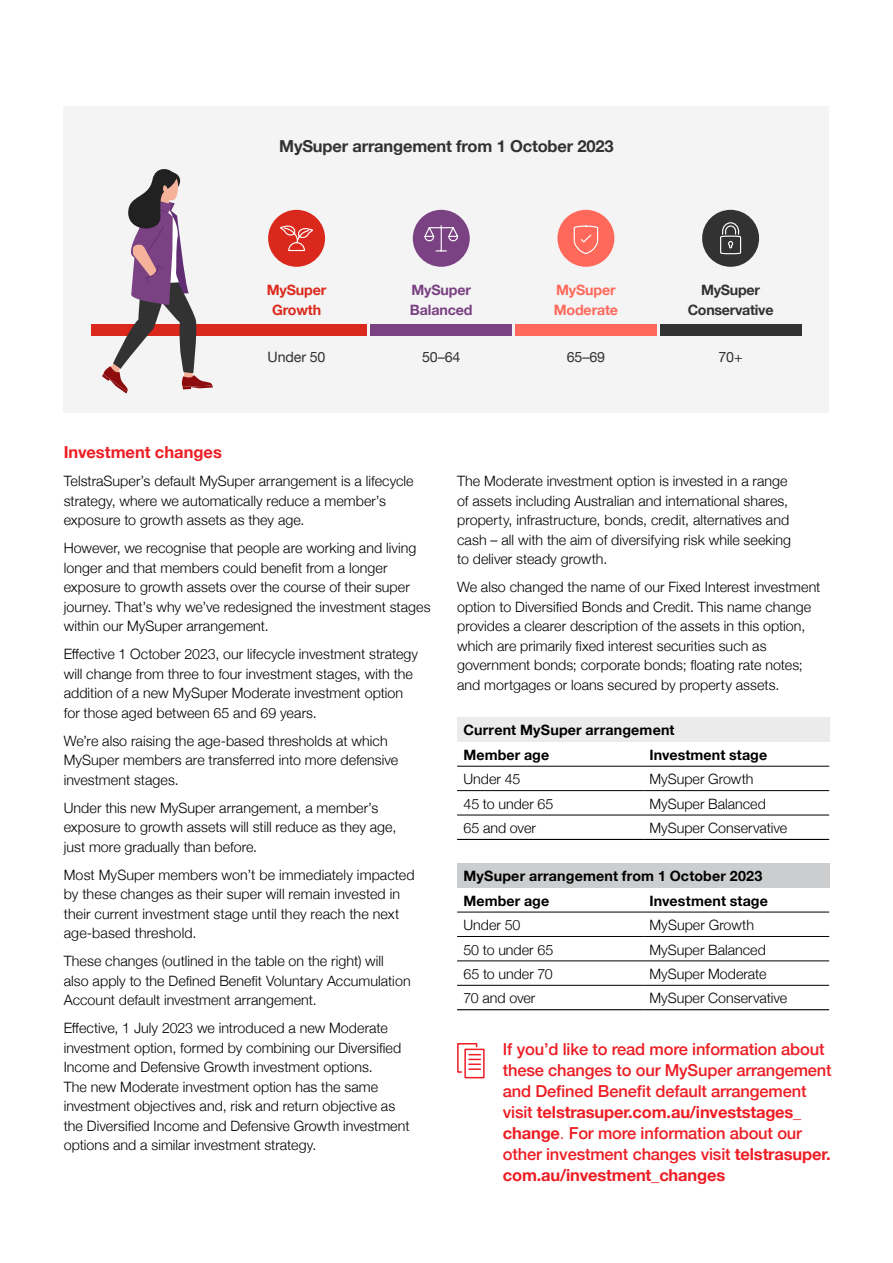
<style>
.page{position:relative;width:893px;height:1263px;background:#fff}
.page>*{position:absolute;margin:0;border:0;box-sizing:border-box;transform-origin:0 0}
.t1{font:500 16.5px/21px "Helvetica Neue";letter-spacing:-.01em;color:#ed1d24}
.t2{font:700 16.5px "Helvetica Neue";letter-spacing:-.01em;color:#323232}
.t3{font:700 16.5px "Helvetica Neue";color:#ed1d24}
.t4{font:300 14.25px/19.5px "Helvetica Neue";letter-spacing:.005em;color:#000}
.t5{font:700 14.25px/24.5px "Helvetica Neue";letter-spacing:.01em;color:#000}
.t6{font:14.25px "Helvetica Neue";letter-spacing:-.01em;color:#323232}
.t7{font:700 14.25px/19.5px "Helvetica Neue";letter-spacing:-.02em;color:#323232;text-align:center}
.t8{font:700 14.25px/19.5px "Helvetica Neue";letter-spacing:-.01em;color:#7a4183}
.t9{font:700 14.25px/19.5px "Helvetica Neue";letter-spacing:-.01em;color:#ff695c}
.t10{font:700 14.25px/19.5px "Helvetica Neue";letter-spacing:-.01em;color:#da291c;text-align:center}
.s1{font-weight:700}
.s2{font-weight:300}
</style>
<div class="page">
<div style="left:457px;top:717px;width:372px;height:25px;background:#ebebec"></div>
<hr style="left:457px;top:839px;width:186px;height:1px;background:#000">
<hr style="left:643px;top:839px;width:186px;height:1px;background:#000">
<hr style="left:457px;top:766px;width:186px;height:1px;background:#000">
<hr style="left:643px;top:766px;width:186px;height:1px;background:#000">
<hr style="left:457px;top:790px;width:186px;height:1px;background:#000">
<hr style="left:643px;top:790px;width:186px;height:1px;background:#000">
<hr style="left:457px;top:815px;width:186px;height:1px;background:#000">
<hr style="left:643px;top:815px;width:186px;height:1px;background:#000">
<div style="left:457px;top:863px;width:372px;height:24px;background:#cbcdce"></div>
<hr style="left:457px;top:1009px;width:186px;height:1px;background:#000">
<hr style="left:643px;top:1009px;width:186px;height:1px;background:#000">
<hr style="left:457px;top:912px;width:186px;height:1px;background:#000">
<hr style="left:643px;top:912px;width:186px;height:1px;background:#000">
<hr style="left:457px;top:936px;width:186px;height:1px;background:#000">
<hr style="left:643px;top:936px;width:186px;height:1px;background:#000">
<hr style="left:457px;top:961px;width:186px;height:1px;background:#000">
<hr style="left:643px;top:961px;width:186px;height:1px;background:#000">
<hr style="left:457px;top:985px;width:186px;height:1px;background:#000">
<hr style="left:643px;top:985px;width:186px;height:1px;background:#000">
<div style="left:464px;top:1048px;width:21px;height:30px;border:2px solid #ed1d24"></div>
<svg style="left:457px;top:1043px;width:23px;height:30px"></svg>
<div style="left:64px;top:106px;width:765px;height:306px;background:#f4f4f4"></div>
<div style="left:413px;top:210px;width:57px;height:57px;background:#7a4183;border-radius:50%"></div>
<svg style="left:424px;top:225px;width:35px;height:27px"></svg>
<div style="left:557px;top:210px;width:57px;height:57px;background:#ff695c;border-radius:50%"></div>
<svg style="left:573px;top:225px;width:26px;height:29px"></svg>
<div style="left:268px;top:210px;width:57px;height:57px;background:#da291c;border-radius:50%"></div>
<svg style="left:280px;top:225px;width:34px;height:27px"></svg>
<div style="left:702px;top:210px;width:57px;height:57px;background:#323232;border-radius:50%"></div>
<svg style="left:720px;top:222px;width:22px;height:33px"></svg>
<div style="left:371px;top:324px;width:141px;height:11px;background:#7a4183"></div>
<div style="left:92px;top:324px;width:275px;height:11px;background:#da291c"></div>
<div style="left:515px;top:324px;width:142px;height:11px;background:#ff695c"></div>
<div style="left:660px;top:324px;width:141px;height:11px;background:#323232"></div>
<svg style="left:102px;top:169px;width:111px;height:225px"></svg>
<p class="t2" style="left:279px;top:133px;width:336px">MySuper arrangement from 1 October 2023</p>
<p class="t10" style="left:267px;top:281px;width:61px">MySuper<br>Growth</p>
<p class="t9" style="left:554px;top:281px;width:66px">MySuper<br>Moderate</p>
<p class="t7" style="left:688px;top:281px;width:87px">MySuper<br>Conservative</p>
<p class="t8" style="left:410px;top:281px;width:64px">MySuper<br>Balanced</p>
<p class="t6" style="left:268px;top:347px;width:59px">Under 50</p>
<p class="t6" style="left:422px;top:347px;width:40px">50–64</p>
<p class="t6" style="left:567px;top:347px;width:40px">65–69</p>
<p class="t6" style="left:718px;top:347px;width:26px">70+</p>
<p class="t3" style="left:64px;top:439px;width:160px">Investment changes</p>
<p class="t4" style="left:64px;top:470px;width:351px">TelstraSuper’s default MySuper arrangement is a lifecycle strategy, where we automatically reduce a member’s exposure to growth assets as they age.</p>
<p class="t4" style="left:64px;top:537px;width:368px">However, we recognise that people are working and living longer and that members could benefit from a longer exposure to growth assets over the course of their super journey. That’s why we’ve redesigned the investment stages within our MySuper arrangement.</p>
<p class="t4" style="left:64px;top:643px;width:356px">Effective 1 October 2023, our lifecycle investment strategy will change from three to four investment stages, with the addition of a new MySuper Moderate investment option for those aged between 65 and 69 years.</p>
<p class="t4" style="left:64px;top:730px;width:336px">We’re also raising the age-based thresholds at which<br>MySuper members are transferred into more defensive investment stages.</p>
<p class="t4" style="left:64px;top:797px;width:334px">Under this new MySuper arrangement, a member’s exposure to growth assets will still reduce as they age, just more gradually than before.</p>
<p class="t4" style="left:64px;top:864px;width:352px">Most MySuper members won’t be immediately impacted by these changes as their super will remain invested in their current investment stage until they reach the next age-based threshold.</p>
<p class="t4" style="left:64px;top:950px;width:348px">These changes (outlined in the table on the right) will also apply to the Defined Benefit Voluntary Accumulation<br>Account default investment arrangement.</p>
<p class="t4" style="left:64px;top:1017px;width:347px">Effective, 1 July 2023 we introduced a new Moderate investment option, formed by combining our Diversified Income and Defensive Growth investment options.<br>The new Moderate investment option has the same investment objectives and, risk and return objective as the Diversified Income and Defensive Growth investment options and a similar investment strategy.</p>
<p class="t4" style="left:457px;top:470px;width:336px">The Moderate investment option is invested in a range of assets including Australian and international shares, property, infrastructure, bonds, credit, alternatives and cash – all with the aim of diversifying risk while seeking to deliver steady growth.</p>
<p class="t4" style="left:457px;top:576px;width:365px">We also changed the name of our Fixed Interest investment option to Diversified Bonds and Credit. This name change provides a clearer description of the assets in this option, which are primarily fixed interest securities such as government bonds; corporate bonds; floating rate notes; and mortgages or loans secured by property assets.</p>
<p class="t5" style="left:463px;top:718px;width:213px">Current MySuper arrangement<br>Member age</p>
<p class="t5" style="left:649px;top:743px;width:119px">Investment stage</p>
<p class="t4" style="left:463px;top:768px;width:58px">Under 45</p>
<p class="t4" style="left:649px;top:768px;width:105px">MySuper Growth</p>
<p class="t4" style="left:463px;top:793px;width:91px">45 to under 65</p>
<p class="t4" style="left:649px;top:793px;width:118px">MySuper Balanced</p>
<p class="t4" style="left:463px;top:817px;width:74px">65 and over</p>
<p class="t4" style="left:649px;top:817px;width:139px">MySuper Conservative</p>
<p class="t5" style="left:463px;top:864px;width:300px">MySuper arrangement from 1 October 2023<br>Member age</p>
<p class="t5" style="left:649px;top:889px;width:120px">Investment stage</p>
<p class="t4" style="left:463px;top:914px;width:58px">Under 50</p>
<p class="t4" style="left:649px;top:914px;width:106px">MySuper Growth</p>
<p class="t4" style="left:463px;top:939px;width:91px">50 to under 65</p>
<p class="t4" style="left:649px;top:939px;width:118px">MySuper Balanced</p>
<p class="t4" style="left:463px;top:963px;width:91px">65 to under 70</p>
<p class="t4" style="left:649px;top:963px;width:118px">MySuper Moderate</p>
<p class="t4" style="left:463px;top:987px;width:73px">70 and over</p>
<p class="t4" style="left:649px;top:987px;width:139px">MySuper Conservative</p>
<p class="t1" style="left:503px;top:1037px;width:330px">If you’d like to read more information about these changes to our MySuper arrangement and Defined Benefit default arrangement visit <span class="s1">telstrasuper.com.au/investstages_ change</span><span class="s2">.</span> For more information about our other investment changes visit <span class="s1">telstrasuper. com.au/investment_changes</span></p>
</div>
